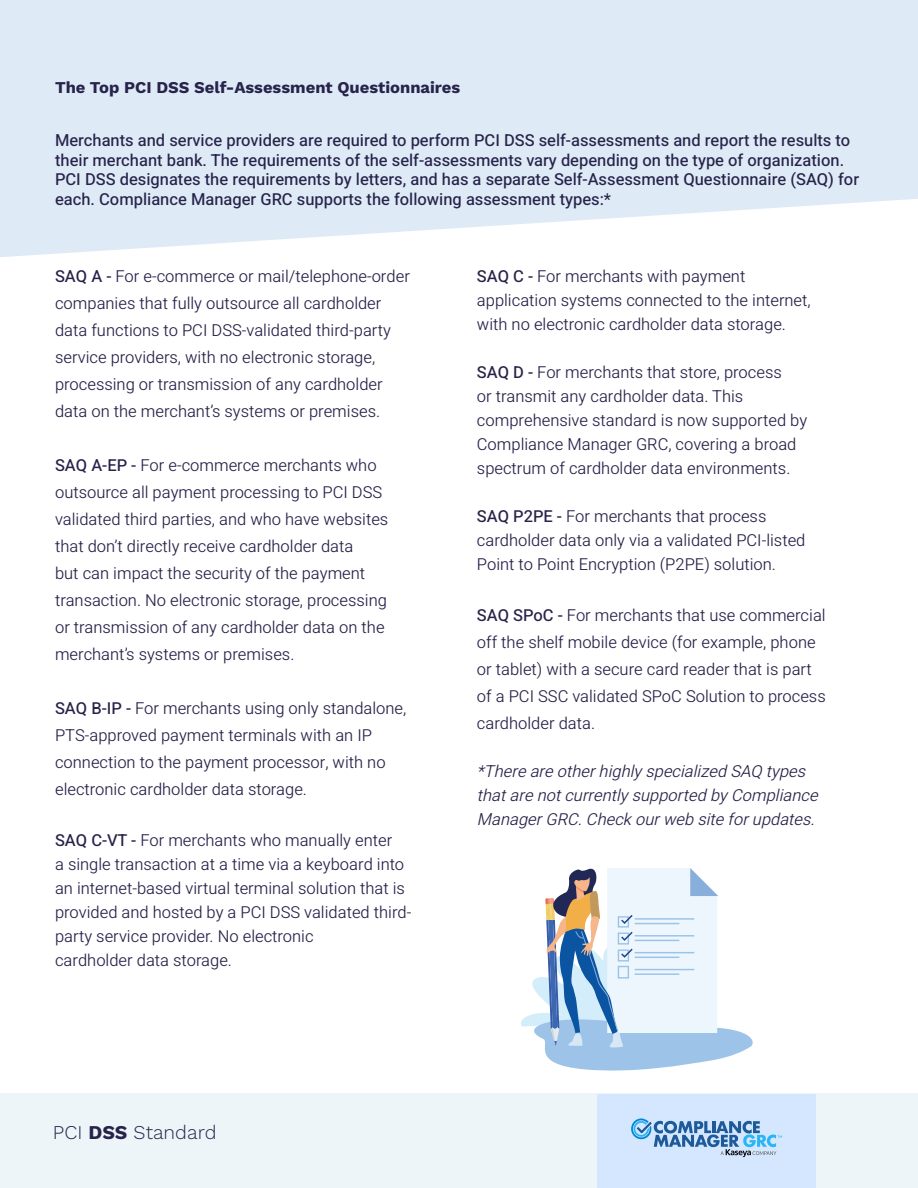
<style>
.page{position:relative;width:918px;height:1188px;background:#fff}
.page>*{position:absolute;margin:0;border:0;box-sizing:border-box;transform-origin:0 0}
.t1{font:300 19.5px "Work Sans";color:#28234a}
.Paragraph{font:300 16.5px/27px "Heebo";color:#28234a}
.Paragraph-2{font:500 16.5px/19.5px "Heebo";color:#28234a}
.Paragraph-3{font:italic 300 16.5px/24px "Heebo";color:#28234a}
.Paragraph_Headline{font:700 16.5px "Work Sans";color:#28234a}
.s1{font-weight:500}
.s2{font-weight:700}
</style>
<div class="page">
<div style="left:0;top:1093px;width:918px;height:95px;background:#edf5f8"></div>
<div style="left:597px;top:1094px;width:219px;height:94px;background:#d5e6ff"></div>
<svg style="left:0;top:0;width:918px;height:257px;background:#e1edf7"></svg>
<svg style="left:631px;top:1118px;width:151px;height:39px"></svg>
<svg style="left:521px;top:868px;width:232px;height:203px"></svg>
<p class="Paragraph_Headline" style="left:55px;top:78px;width:407px">The Top PCI DSS Self-Assessment Questionnaires</p>
<p class="Paragraph-2" style="left:55px;top:131px;width:806px">Merchants and service providers are required to perform PCI DSS self-assessments and report the results to their merchant bank. The requirements of the self-assessments vary depending on the type of organization.<br>PCI DSS designates the requirements by letters, and has a separate Self-Assessment Questionnaire (SAQ) for each. Compliance Manager GRC supports the following assessment types:*</p>
<p class="Paragraph" style="left:55px;top:263px;width:356px"><span class="s1">SAQ A -</span> For e-commerce or mail/telephone-order companies that fully outsource all cardholder data functions to PCI DSS-validated third-party service providers, with no electronic storage, processing or transmission of any cardholder data on the merchant’s systems or premises.</p>
<p class="Paragraph" style="left:55px;top:452px;width:323px"><span class="s1">SAQ A-EP -</span> For e-commerce merchants who</p>
<p class="Paragraph" style="left:55px;top:479px;width:335px">outsource all payment processing to PCI DSS validated third parties, and who have websites that don’t directly receive cardholder data<br>but can impact the security of the payment transaction. No electronic storage, processing or transmission of any cardholder data on the merchant’s systems or premises.</p>
<p class="Paragraph" style="left:55px;top:695px;width:353px"><span class="s1">SAQ B-IP -</span> For merchants using only standalone,<br>PTS-approved payment terminals with an IP</p>
<p class="Paragraph" style="left:55px;top:749px;width:332px">connection to the payment processor, with no</p>
<p class="Paragraph" style="left:55px;top:776px;width:253px">electronic cardholder data storage.</p>
<p class="Paragraph" style="left:55px;top:828px;width:351px;line-height:24px"><span class="s1">SAQ C-VT -</span> For merchants who manually enter a single transaction at a time via a keyboard into an internet-based virtual terminal solution that is</p>
<p class="Paragraph" style="left:55px;top:900px;width:358px;line-height:24px">provided and hosted by a PCI DSS validated third&shy;party service provider. No electronic</p>
<p class="Paragraph" style="left:55px;top:947px;width:178px">cardholder data storage.</p>
<p class="t1" style="left:53px;top:1118px;width:165px">PCI <span class="s2">DSS</span> Standard</p>
<p class="Paragraph" style="left:477px;top:264px;width:335px;line-height:24px"><span class="s1">SAQ C -</span> For merchants with payment application systems connected to the internet, with no electronic cardholder data storage.</p>
<p class="Paragraph" style="left:477px;top:360px;width:332px;line-height:24px"><span class="s1">SAQ D -</span> For merchants that store, process<br>or transmit any cardholder data. This comprehensive standard is now supported by Compliance Manager GRC, covering a broad spectrum of cardholder data environments.</p>
<p class="Paragraph" style="left:477px;top:504px;width:330px;line-height:24px"><span class="s1">SAQ P2PE -</span> For merchants that process cardholder data only via a validated PCI-listed<br>Point to Point Encryption (P2PE) solution.</p>
<p class="Paragraph" style="left:477px;top:602px;width:350px"><span class="s1">SAQ SPoC -</span> For merchants that use commercial off the shelf mobile device (for example, phone or tablet) with a secure card reader that is part of a PCI SSC validated SPoC Solution to process cardholder data.</p>
<p class="Paragraph-3" style="left:477px;top:759px;width:347px">*There are otherhighlyspecialized SAQ types thatare notcurrentlysupported byCompliance</p>
<p class="Paragraph-3" style="left:477px;top:807px;width:344px">ManagerGRC.Checkourweb site forupdates.</p>
</div>
